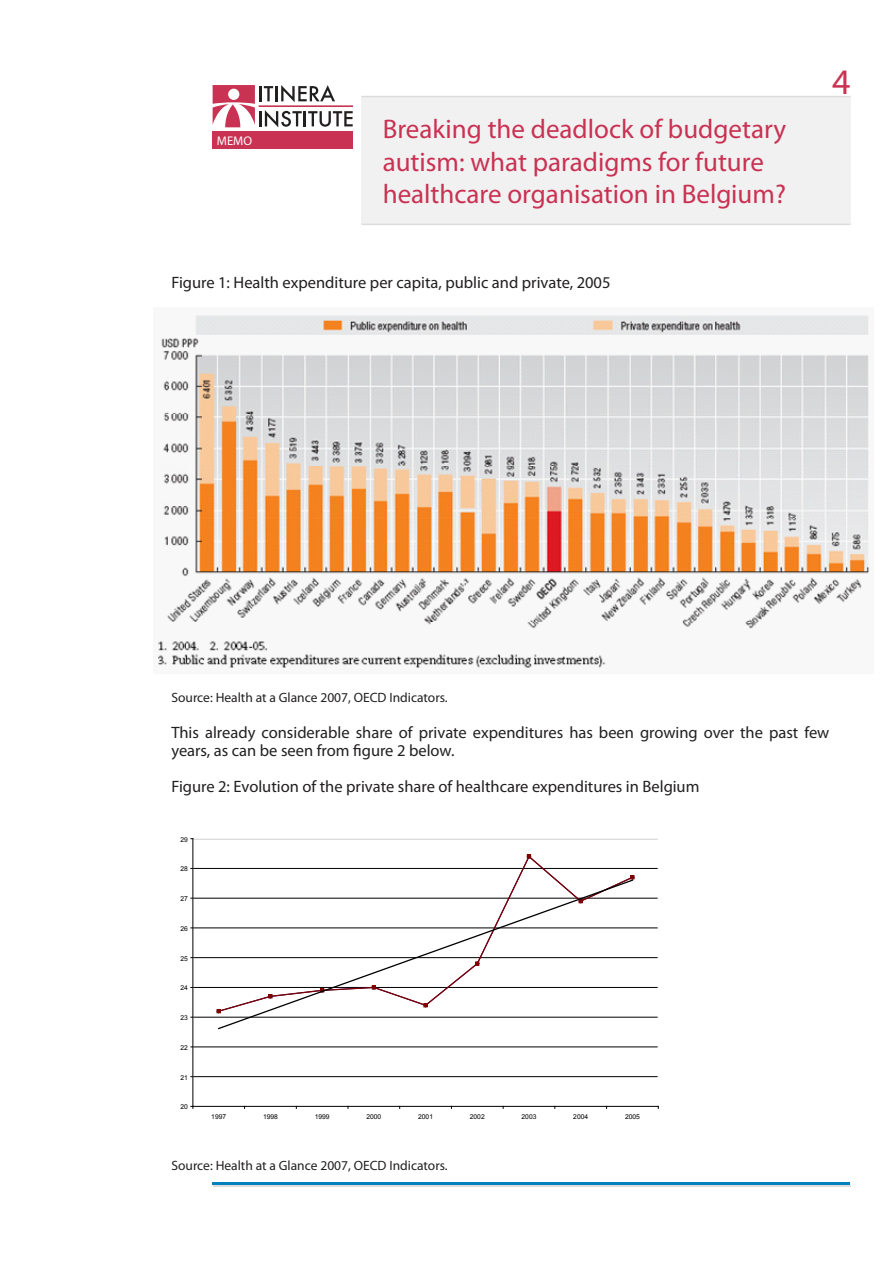
<style>
.page{position:relative;width:893px;height:1263px;background:#fff}
.page>*{position:absolute;margin:0;border:0;box-sizing:border-box;transform-origin:0 0}
.t1{font:36px "Myriad Pro";color:#c93252}
.t2{font:27px/32.4px "Myriad Pro";color:#c93252}
.t3{font:16.5px/18px "Myriad Pro";color:#221f1f}
.t4{font:13.5px "Myriad Pro";color:#221f1f}
.t5{font:12.6px "Myriad Pro";color:#fff}
.t6{font:6.75px "Arial";color:#000}
</style>
<div class="page">
<div style="left:361px;top:97px;width:489px;height:127px;background:#f1f1f2"></div>
<hr style="left:361px;top:96px;width:489px;height:1px;background:#dbdcde">
<hr style="left:361px;top:224px;width:489px;height:1px;background:#dbdcde">
<hr style="left:193px;top:1076px;width:465px;height:1px;background:#000">
<hr style="left:193px;top:1047px;width:465px;height:1px;background:#000">
<hr style="left:193px;top:1017px;width:465px;height:1px;background:#000">
<hr style="left:193px;top:987px;width:465px;height:1px;background:#000">
<hr style="left:193px;top:957px;width:465px;height:1px;background:#000">
<hr style="left:193px;top:928px;width:465px;height:1px;background:#000">
<hr style="left:193px;top:898px;width:465px;height:1px;background:#000">
<hr style="left:193px;top:868px;width:465px;height:1px;background:#000">
<hr style="left:193px;top:839px;width:1px;height:267px;background:#000">
<hr style="left:193px;top:1106px;width:465px;height:1px;background:#000">
<svg style="left:216px;top:854px;width:419px;height:160px"></svg>
<svg style="left:217px;top:878px;width:417px;height:152px"></svg>
<svg style="left:213px;top:85px;width:140px;height:42px"></svg>
<hr style="left:259px;top:106px;width:94px;height:1px;background:#c93252">
<div style="left:213px;top:132px;width:140px;height:17px;background:#c93252"></div>
<hr style="left:213px;top:1182px;width:637px;height:2px;background:#0082bf">
<hr style="left:213px;top:1185px;width:637px;height:1px;background:#dbdcde">
<img style="left:158px;top:315px;width:712px;height:353px">
<p class="t5" style="left:217px;top:136px;width:37px">MEMO</p>
<h2 class="t2" style="left:383px;top:115px;width:405px">Breaking the deadlock of budgetary autism: what paradigms for future healthcare organisation in Belgium?</h2>
<p class="t3" style="left:171px;top:275px;width:441px">Figure 1: Health expenditure per capita, public and private, 2005</p>
<h1 class="t1" style="left:832px;top:68px;width:20px">4</h1>
<p class="t4" style="left:171px;top:692px;width:278px">Source: Health at a Glance 2007, OECD Indicators.</p>
<p class="t3" style="left:171px;top:725px;width:659px">This already considerable share of private expenditures has been growing over the past few years, as can be seen from figure 2 below.</p>
<p class="t3" style="left:171px;top:779px;width:530px">Figure 2: Evolution of the private share of healthcare expenditures in Belgium</p>
<p class="t6" style="left:180px;top:835px;width:9px">29</p>
<p class="t6" style="left:180px;top:865px;width:9px">28</p>
<p class="t6" style="left:180px;top:895px;width:9px">27</p>
<p class="t6" style="left:180px;top:924px;width:9px">26</p>
<p class="t6" style="left:180px;top:954px;width:9px">25</p>
<p class="t6" style="left:180px;top:984px;width:9px">24</p>
<p class="t6" style="left:180px;top:1014px;width:9px">23</p>
<p class="t6" style="left:180px;top:1043px;width:9px">22</p>
<p class="t6" style="left:180px;top:1073px;width:9px">21</p>
<p class="t6" style="left:180px;top:1103px;width:9px">20</p>
<p class="t6" style="left:211px;top:1112px;width:16px">1997</p>
<p class="t6" style="left:263px;top:1112px;width:16px">1998</p>
<p class="t6" style="left:315px;top:1112px;width:16px">1999</p>
<p class="t6" style="left:366px;top:1112px;width:16px">2000</p>
<p class="t6" style="left:418px;top:1112px;width:16px">2001</p>
<p class="t6" style="left:470px;top:1112px;width:16px">2002</p>
<p class="t6" style="left:522px;top:1112px;width:16px">2003</p>
<p class="t6" style="left:573px;top:1112px;width:16px">2004</p>
<p class="t6" style="left:625px;top:1112px;width:16px">2005</p>
<p class="t4" style="left:171px;top:1160px;width:278px">Source: Health at a Glance 2007, OECD Indicators.</p>
</div>
